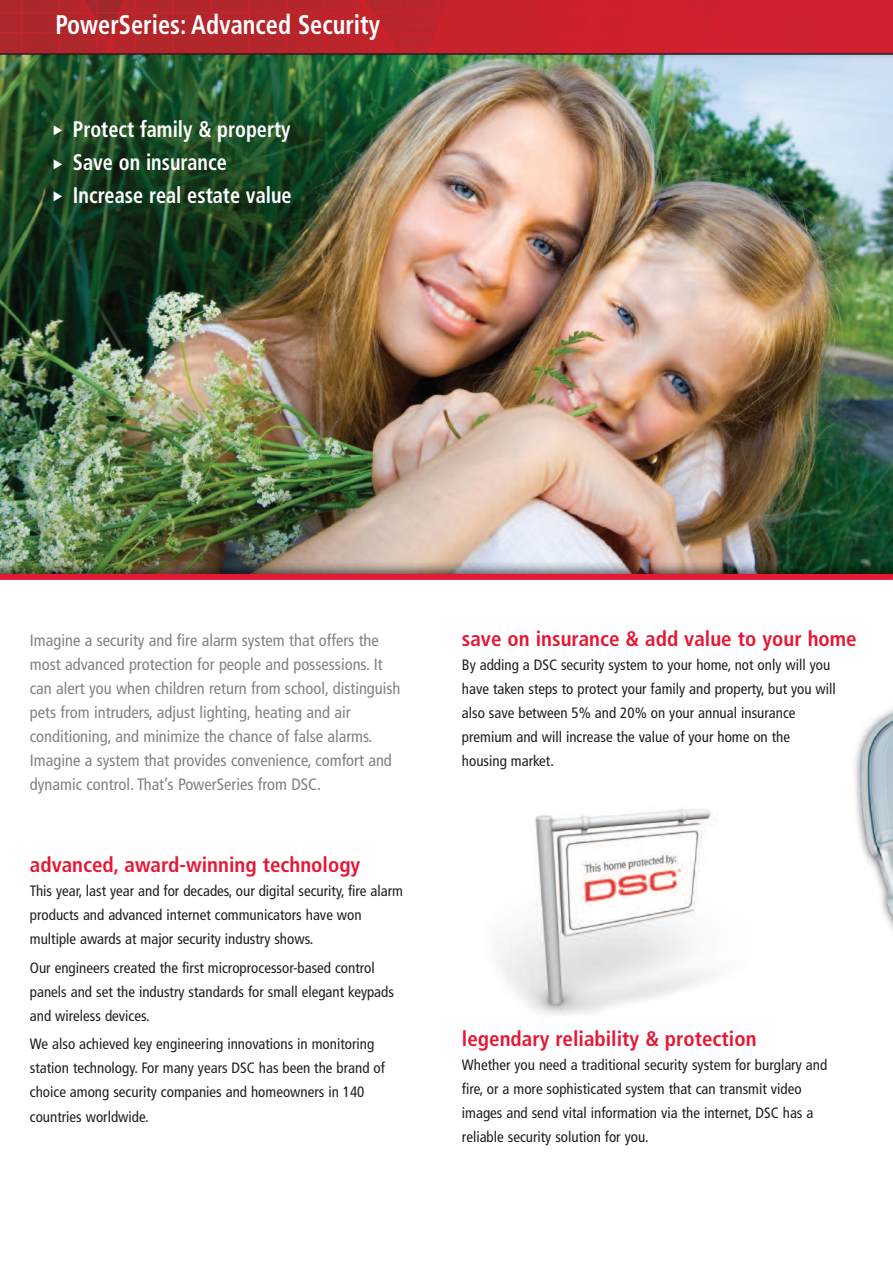
<style>
.page{position:relative;width:893px;height:1263px;background:#fff}
.page>*{position:absolute;margin:0;border:0;box-sizing:border-box;transform-origin:0 0}
.t1{font:700 condensed 27px "Frutiger";color:#fff;scale:.9 1}
.t2{font:700 condensed 22.5px/33px "Frutiger";color:#fff;scale:.9 1}
.t3{font:700 condensed 21px "Frutiger";color:#e51836}
.t4{font:condensed 16.5px/24px "Frutiger";color:#808285}
.t5{font:condensed 15px/24px "Frutiger";color:#231f20}
</style>
<div class="page">
<img style="left:496px;top:808px;width:225px;height:207px">
<img style="left:0;top:0;width:893px;height:53px">
<img style="left:0;top:55px;width:893px;height:519px">
<img style="left:854px;top:709px;width:39px;height:222px">
<div style="left:0;top:574px;width:893px;height:6px;background:#e51836"></div>
<hr style="left:0;top:53px;width:893px;height:2px;background:#231f20">
<svg style="left:54px;top:125px;width:8px;height:44px"></svg>
<svg style="left:54px;top:191px;width:8px;height:10px"></svg>
<h1 class="t1" style="left:56px;top:14px;width:362px">PowerSeries: Advanced Security</h1>
<h2 class="t2" style="left:73px;top:115px;width:245px">Protect family &amp; property<br>Save on insurance<br>Increase real estate value</h2>
<p class="t4" style="left:30px;top:630px;width:372px">Imagine a security and fire alarm system that offers the most advanced protection for people and possessions. It can alert you when children return from school, distinguish pets from intruders, adjust lighting, heating and air conditioning, and minimize the chance of false alarms.<br>Imagine a system that provides convenience, comfort and dynamic control. That’s PowerSeries from DSC.</p>
<h3 class="t3" style="left:462px;top:630px;width:396px">save on insurance &amp; add value to your home</h3>
<p class="t5" style="left:462px;top:654px;width:375px">By adding a DSC security system to your home, not only will you have taken steps to protect your family and property, but you will also save between 5% and 20% on your annual insurance premium and will increase the value of your home on the housing market.</p>
<h3 class="t3" style="left:30px;top:857px;width:332px">advanced, award-winning technology</h3>
<p class="t5" style="left:30px;top:880px;width:375px">This year, last year and for decades, our digital security, fire alarm products and advanced internet communicators have won multiple awards at major security industry shows.</p>
<p class="t5" style="left:30px;top:957px;width:366px">Our engineers created the first microprocessor-based control panels and set the industry standards for small elegant keypads and wireless devices.</p>
<p class="t5" style="left:30px;top:1033px;width:357px">We also achieved key engineering innovations in monitoring station technology. For many years DSC has been the brand of choice among security companies and homeowners in 140 countries worldwide.</p>
<h3 class="t3" style="left:462px;top:1030px;width:296px">legendary reliability &amp; protection</h3>
<p class="t5" style="left:462px;top:1054px;width:367px">Whether you need a traditional security system for burglary and fire, or a more sophisticated system that can transmit video images and send vital information via the internet, DSC has a reliable security solution for you.</p>
</div>
